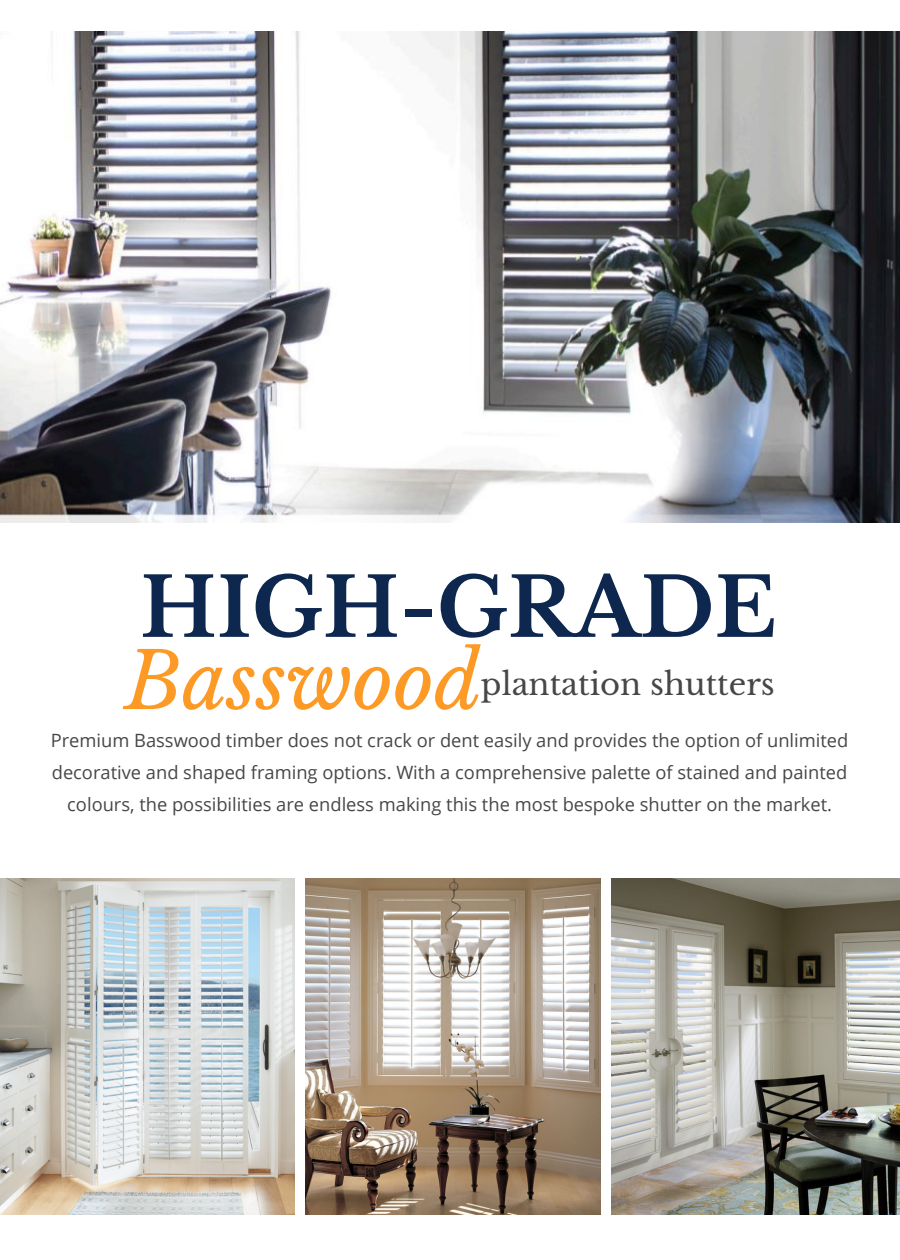
<style>
.page{position:relative;width:900px;height:1260px;background:#fff}
.page>*{position:absolute;margin:0;border:0;box-sizing:border-box;transform-origin:0 0}
.t1{font:700 81.25px "Libre Baskerville";color:#0e274e}
.t2{font:italic 78px "Libre Baskerville";color:#fd9a26}
.t3{font:30.75px "Libre Baskerville";color:#474747}
.t4{font:18.25px/32px "Open Sans";color:#474747;text-align:center}
</style>
<div class="page">
<img style="left:0;top:31px;width:900px;height:491px">
<img style="left:0;top:879px;width:294px;height:335px">
<img style="left:306px;top:879px;width:294px;height:335px">
<img style="left:611px;top:879px;width:289px;height:335px">
<p class="t1" style="left:140px;top:558px;width:638px">HIGH-GRADE</p>
<p class="t2" style="left:125px;top:633px;width:358px">Basswood</p>
<p class="t3" style="left:481px;top:665px;width:295px">plantation shutters</p>
<p class="t4" style="left:51px;top:724px;width:799px">Premium Basswood timber does not crack or dent easily and provides the option of unlimited decorative and shaped framing options. With a comprehensive palette of stained and painted colours, the possibilities are endless making this the most bespoke shutter on the market.</p>
</div>
